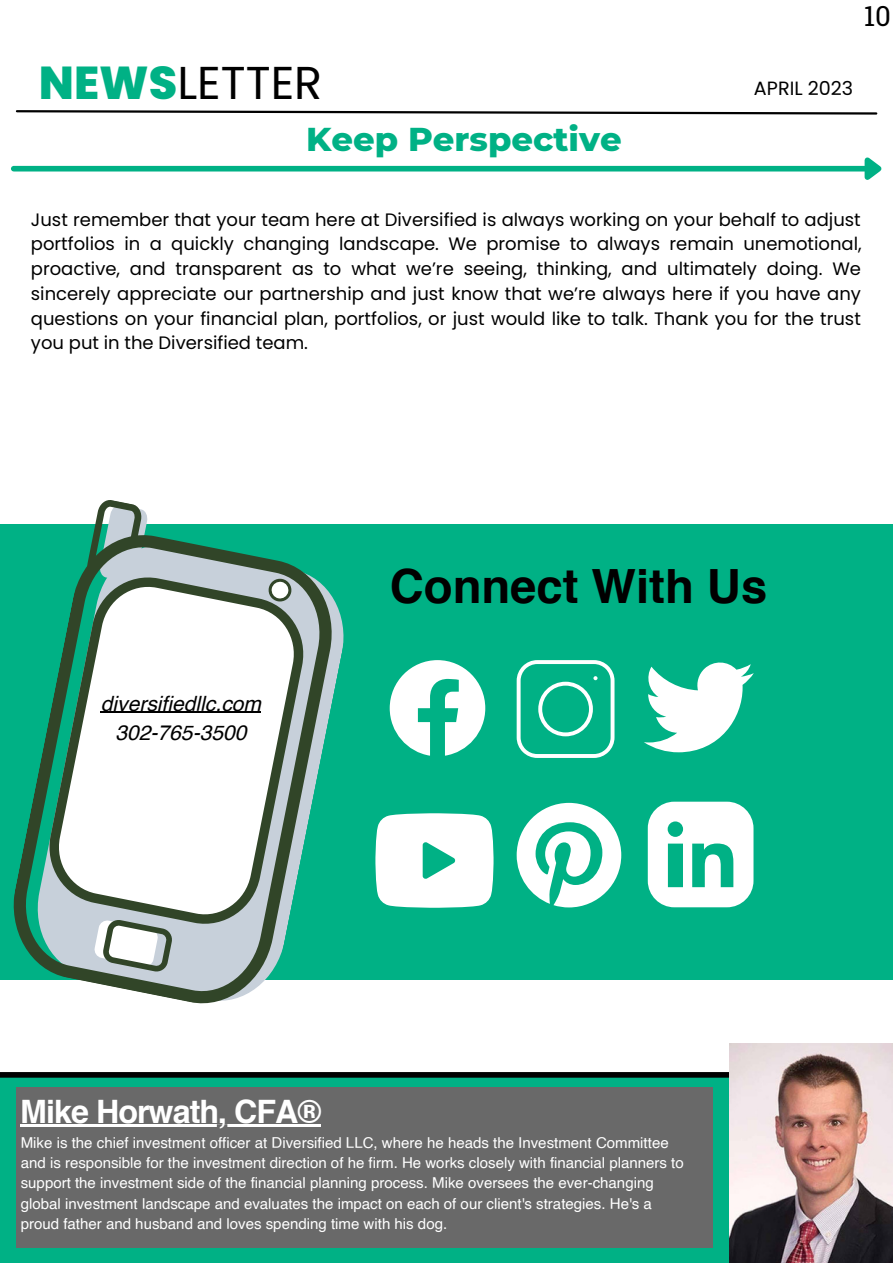
<style>
.page{position:relative;width:893px;height:1264px;background:#fff}
.page>*{position:absolute;margin:0;border:0;box-sizing:border-box;transform-origin:0 0}
.t1{font:700 47.25px "Helvetica";color:#000}
.t2{font:46.05px "Poppins";color:#000}
.t3{font:800 33.75px "Montserrat";color:#00b185}
.t4{font:700 32.25px "Helvetica";letter-spacing:-.03em;color:#fff}
.t5{font:27.6px "Roboto Slab";color:#000}
.t6{font:italic 21px/29.2px "Helvetica";color:#000;text-align:center}
.t7{font:19.2px "Poppins";color:#000}
.t8{font:18px/24.8px "Poppins";color:#000;text-align:justify}
.t9{font:15px/20.2px "Helvetica";color:#fff}
.s1{font-weight:800;color:#00b185}
</style>
<div class="page">
<svg style="left:15px;top:110px;width:863px;height:5px"></svg>
<div style="left:14px;top:166px;width:850px;height:5px;background:#00b185"></div>
<svg style="left:859px;top:157px;width:23px;height:23px"></svg>
<div style="left:0;top:1077px;width:892px;height:185px;background:#00b185"></div>
<div style="left:0;top:1072px;width:892px;height:5px;background:#000"></div>
<img style="left:729px;top:1043px;width:163px;height:219px">
<div style="left:16px;top:1087px;width:696px;height:160px;background:#696969"></div>
<div style="left:0;top:524px;width:892px;height:455px;background:#00b185"></div>
<svg style="left:95px;top:500px;width:53px;height:23px"></svg>
<svg style="left:0;top:523px;width:345px;height:481px"></svg>
<svg style="left:39px;top:567px;width:274px;height:366px;background:#bcd2cb"></svg>
<svg style="left:93px;top:918px;width:81px;height:55px;background:#b9c1be"></svg>
<svg style="left:266px;top:576px;width:27px;height:27px"></svg>
<svg style="left:389px;top:660px;width:96px;height:95px"></svg>
<svg style="left:516px;top:660px;width:98px;height:98px"></svg>
<svg style="left:644px;top:662px;width:109px;height:90px"></svg>
<svg style="left:375px;top:813px;width:118px;height:94px;background:#e0f5f0"></svg>
<svg style="left:516px;top:802px;width:105px;height:105px"></svg>
<svg style="left:647px;top:801px;width:106px;height:106px"></svg>
<hr style="left:20px;top:1124px;width:300px;height:2px;background:#fff">
<hr style="left:101px;top:711px;width:160px;height:2px;background:#000">
<h2 class="t2" style="left:39px;top:51px;width:285px"><span class="s1">NEWS</span>LETTER</h2>
<h3 class="t3" style="left:306px;top:119px;width:317px">Keep Perspective</h3>
<h3 class="t5" style="left:863px;top:-2px;width:29px">10</h3>
<p class="t7" style="left:753px;top:75px;width:101px">APRIL 2023</p>
<p class="t8" style="left:31px;top:207px;width:832px">Just remember that your team here at Diversified is always working on your behalf to adjust portfolios in a quickly changing landscape. We promise to always remain unemotional, proactive, and transparent as to what we’re seeing, thinking, and ultimately doing. We sincerely appreciate our partnership and just know that we’re always here if you have any questions on your financial plan, portfolios, or just would like to talk. Thank you for the trust you put in the Diversified team.</p>
<p class="t6" style="left:101px;top:690px;width:162px">diversifiedllc.com<br>302-765-3500</p>
<h1 class="t1" style="left:390px;top:566px;width:379px">Connect With Us</h1>
<h3 class="t4" style="left:20px;top:1097px;width:302px">Mike Horwath, CFA®</h3>
<p class="t9" style="left:21px;top:1133px;width:664px">Mike is the chief investment officer at Diversified LLC, where he heads the Investment Committee and is responsible for the investment direction of he firm. He works closely with financial planners to support the investment side of the financial planning process. Mike oversees the ever-changing global investment landscape and evaluates the impact on each of our client's strategies. He's a proud father and husband and loves spending time with his dog.</p>
</div>
